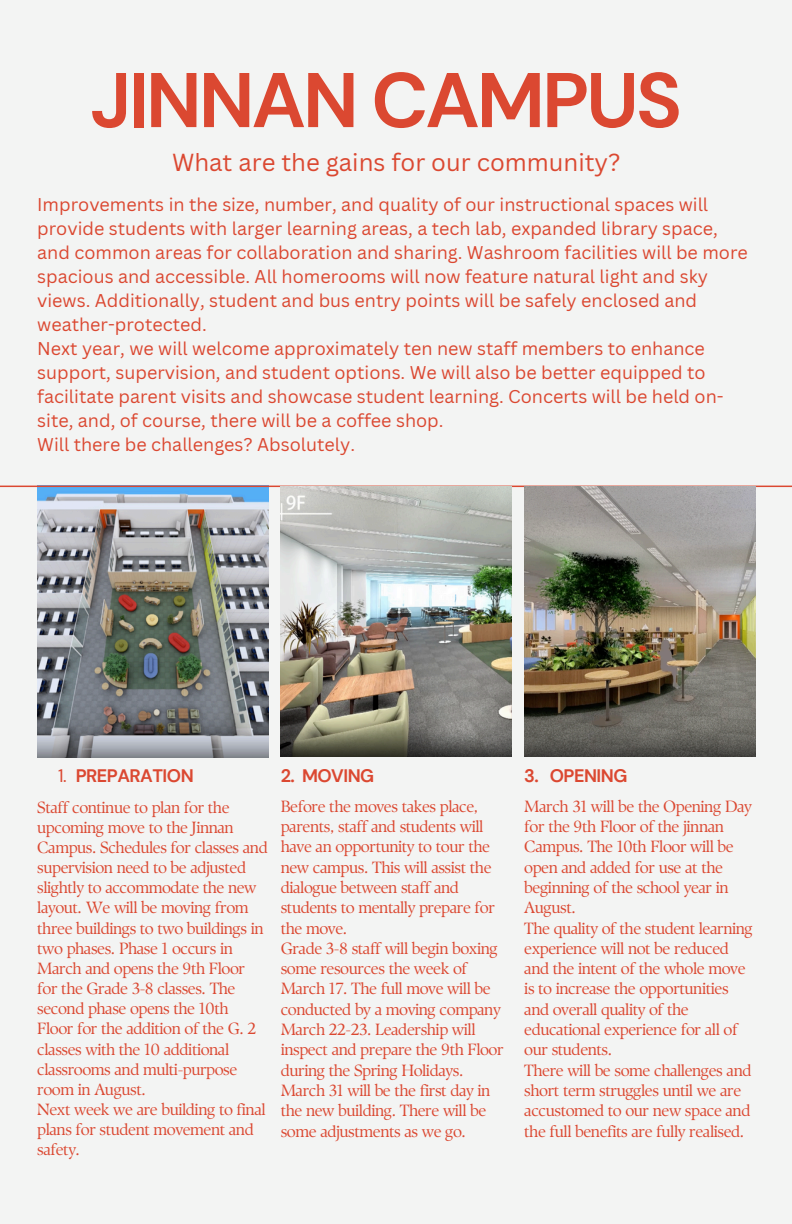
<style>
.page{position:relative;width:792px;height:1224px;background:#f3f4f3}
.page>*{position:absolute;margin:0;border:0;box-sizing:border-box;transform-origin:0 0}
.t1{font:700 77.2px "DM Sans";letter-spacing:-.035em;color:#db4831}
.t2{font:24px "Canva Sans";color:#db4831}
.t3{font:700 18.2px "DM Sans";letter-spacing:-.03em;color:#db4831}
.t4{font:18px/24px "Canva Sans";color:#db4831}
.t5{font:16.2px/20.2px "TY Serif D";letter-spacing:-.03em;color:#db4831}
.s1{font-weight:400}
</style>
<div class="page">
<img style="left:37px;top:487px;width:231px;height:270px">
<hr style="left:0;top:486px;width:792px;height:1px;background:#db4831">
<img style="left:281px;top:487px;width:231px;height:270px">
<img style="left:524px;top:487px;width:231px;height:270px">
<p class="t1" style="left:90px;top:51px;width:593px">JINNAN CAMPUS</p>
<p class="t2" style="left:172px;top:145px;width:450px">What are the gains for our community?</p>
<p class="t4" style="left:37px;top:192px;width:712px">Improvements in the size, number, and quality of our instructional spaces will provide students with larger learning areas, a tech lab, expanded library space, and common areas for collaboration and sharing. Washroom facilities will be more spacious and accessible. All homerooms will now feature natural light and sky views. Additionally, student and bus entry points will be safely enclosed and weather-protected.<br>Next year, we will welcome approximately ten new staff members to enhance support, supervision, and student options. We will also be better equipped to facilitate parent visits and showcase student learning. Concerts will be held on&shy;site, and, of course, there will be a coffee shop.<br>Will there be challenges? Absolutely.</p>
<h3 class="t3" style="left:58px;top:764px;width:137px"><span class="s1">1.</span> PREPARATION</h3>
<p class="t3" style="left:281px;top:764px;width:95px">2. MOVING</p>
<p class="t3" style="left:524px;top:764px;width:105px">3. OPENING</p>
<h2 class="t5" style="left:37px;top:797px;width:232px">Staff continue to plan for the upcoming move to the Jinnan<br>Campus. Schedules for classes and supervision need to be adjusted slightly to accommodate the new layout. We will be moving from three buildings to two buildings in two phases. Phase 1 occurs in<br>March and opens the 9th Floor for the Grade 3-8 classes. The second phase opens the 10th<br>Floor for the addition of the G. 2 classes with the 10 additional classrooms and multi-purpose room in August.</h2>
<h4 class="t5" style="left:37px;top:1099px;width:230px">Next week we are building to final plans for student movement and safety.</h4>
<p class="t5" style="left:281px;top:796px;width:216px">Before the moves takes place, parents, staff and students will have an opportunity to tour the new campus. This will assist the dialogue between staff and students to mentally prepare for the move.</p>
<p class="t5" style="left:281px;top:938px;width:225px">Grade 3-8 staff will begin boxing some resources the week of<br>March 17. The full move will be conducted by a moving company<br>March 22-23. Leadership will inspect and prepare the 9th Floor during the Spring Holidays.</p>
<p class="t5" style="left:281px;top:1080px;width:211px">March 31 will be the first day in the new building. There will be some adjustments as we go.</p>
<p class="t5" style="left:524px;top:796px;width:229px">March 31 will be the Opening Day for the 9th Floor of the jinnan<br>Campus. The 10th Floor will be open and added for use at the beginning of the school year in<br>August.</p>
<p class="t5" style="left:524px;top:918px;width:230px">The quality of the student learning experience will not be reduced and the intent of the whole move is to increase the opportunities and overall quality of the educational experience for all of our students.</p>
<h3 class="t5" style="left:524px;top:1060px;width:229px">There will be some challenges and short term struggles until we are accustomed to our new space and the full benefits are fully realised.</h3>
</div>
